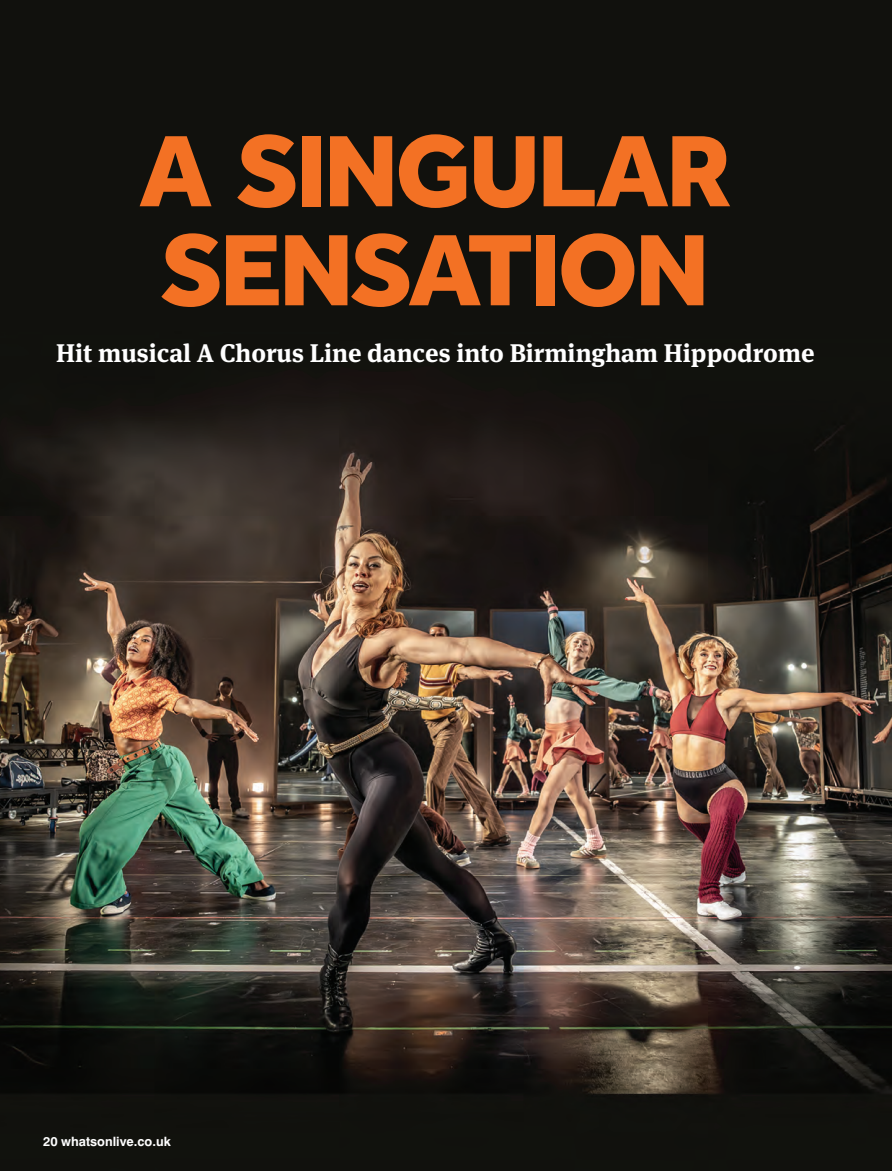
<style>
.page{position:relative;width:892px;height:1171px;background:#fff}
.page>*{position:absolute;margin:0;border:0;box-sizing:border-box;transform-origin:0 0}
.t1{font:800 105px/99px "Effra";letter-spacing:-.03em;color:#f37124}
.t2{font:700 25.5px "Meta Serif";color:#fff}
.t3{font:700 12.9px "Swiss 721 BT";color:#fff}
</style>
<div class="page">
<img style="left:0;top:0;width:891px;height:1171px">
<p class="t1" style="left:138px;top:120px;width:594px">A SINGULAR<br>SENSATION</p>
<p class="t2" style="left:56px;top:343px;width:759px">Hit musical A Chorus Line dances into Birmingham Hippodrome</p>
<p class="t3" style="left:43px;top:1136px;width:129px">20 whatsonlive.co.uk</p>
</div>
